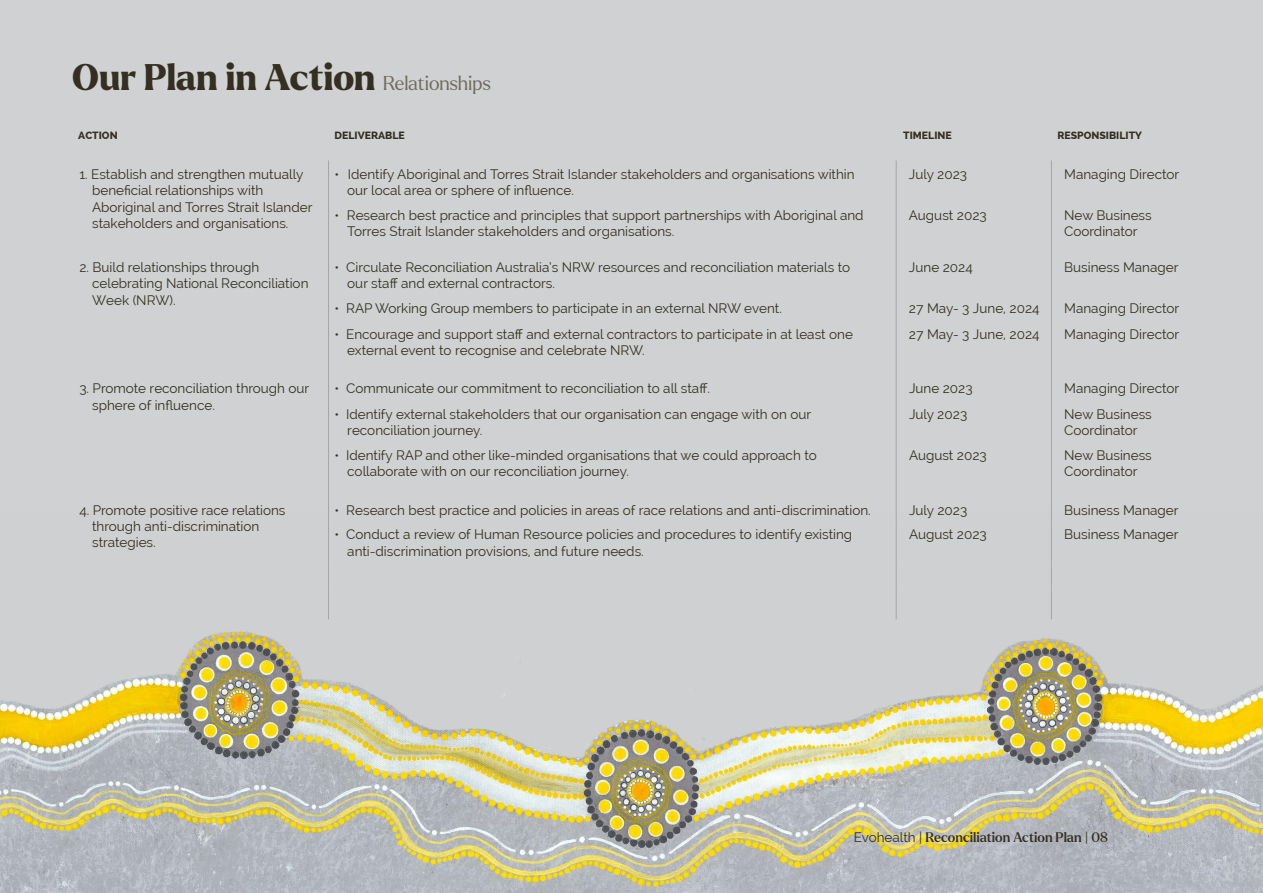
<style>
.page{position:relative;width:1263px;height:893px;background:#cfd1d2}
.page>*{position:absolute;margin:0;border:0;box-sizing:border-box;transform-origin:0 0}
.t1{font:800 36px "Larken";color:#342f20}
.t2{font:13.5px/16.2px "Raleway";color:#342f20}
.t3{font:500 13.5px "Larken";color:#342f20}
.t4{font:800 10.5px "Raleway";color:#342f20}
.s1{font-weight:300;font-size:19.5px;color:#70695d}
.s2{font-family:"Raleway";font-weight:400}
.s3{font-weight:400}
</style>
<div class="page">
<img style="left:0;top:511px;width:1263px;height:382px">
<hr style="left:328px;top:161px;width:1px;height:40px;background:#a5a7aa">
<hr style="left:896px;top:161px;width:1px;height:40px;background:#a5a7aa">
<hr style="left:1051px;top:161px;width:1px;height:40px;background:#a5a7aa">
<hr style="left:328px;top:201px;width:1px;height:52px;background:#a5a7aa">
<hr style="left:896px;top:201px;width:1px;height:52px;background:#a5a7aa">
<hr style="left:1051px;top:201px;width:1px;height:52px;background:#a5a7aa">
<hr style="left:328px;top:253px;width:1px;height:41px;background:#a5a7aa">
<hr style="left:896px;top:253px;width:1px;height:41px;background:#a5a7aa">
<hr style="left:1051px;top:253px;width:1px;height:41px;background:#a5a7aa">
<svg style="left:328px;top:294px;width:1px;height:26px"></svg>
<svg style="left:896px;top:294px;width:1px;height:26px"></svg>
<svg style="left:1051px;top:294px;width:1px;height:26px"></svg>
<hr style="left:328px;top:320px;width:1px;height:55px;background:#a5a7aa">
<hr style="left:896px;top:320px;width:1px;height:55px;background:#a5a7aa">
<hr style="left:1051px;top:320px;width:1px;height:55px;background:#a5a7aa">
<svg style="left:328px;top:375px;width:1px;height:25px"></svg>
<svg style="left:896px;top:375px;width:1px;height:25px"></svg>
<svg style="left:1051px;top:375px;width:1px;height:25px"></svg>
<hr style="left:328px;top:400px;width:1px;height:41px;background:#a5a7aa">
<hr style="left:896px;top:400px;width:1px;height:41px;background:#a5a7aa">
<hr style="left:1051px;top:400px;width:1px;height:41px;background:#a5a7aa">
<hr style="left:328px;top:441px;width:1px;height:55px;background:#a5a7aa">
<hr style="left:896px;top:441px;width:1px;height:55px;background:#a5a7aa">
<hr style="left:1051px;top:441px;width:1px;height:55px;background:#a5a7aa">
<svg style="left:328px;top:496px;width:1px;height:25px"></svg>
<svg style="left:896px;top:496px;width:1px;height:25px"></svg>
<svg style="left:1051px;top:496px;width:1px;height:25px"></svg>
<hr style="left:328px;top:521px;width:1px;height:40px;background:#a5a7aa">
<hr style="left:896px;top:521px;width:1px;height:40px;background:#a5a7aa">
<hr style="left:1051px;top:521px;width:1px;height:40px;background:#a5a7aa">
<svg style="left:328px;top:561px;width:1px;height:58px"></svg>
<svg style="left:896px;top:561px;width:1px;height:58px"></svg>
<svg style="left:1051px;top:561px;width:1px;height:58px"></svg>
<h1 class="t1" style="left:72px;top:54px;width:420px">Our Plan in Action <span class="s1">Relationships</span></h1>
<p class="t4" style="left:78px;top:130px;width:41px">ACTION</p>
<p class="t4" style="left:334px;top:130px;width:72px">DELIVERABLE</p>
<p class="t4" style="left:903px;top:130px;width:50px">TIMELINE</p>
<p class="t4" style="left:1057px;top:130px;width:86px">RESPONSIBILITY</p>
<p class="t2" style="left:92px;top:166px;width:222px;text-indent:-13px">1. Establish and strengthen mutually beneficial relationships with Aboriginal and Torres Strait Islander stakeholders and organisations.</p>
<p class="t2" style="left:347px;top:166px;width:509px;text-indent:-13px">• Identify Aboriginal and Torres Strait Islander stakeholders and organisations within our local area or sphere of influence.</p>
<p class="t2" style="left:909px;top:166px;width:60px">July 2023</p>
<p class="t2" style="left:1064px;top:166px;width:117px">Managing Director</p>
<p class="t2" style="left:347px;top:207px;width:518px;text-indent:-13px">• Research best practice and principles that support partnerships with Aboriginal and<br>Torres Strait Islander stakeholders and organisations.</p>
<p class="t2" style="left:909px;top:207px;width:79px">August 2023</p>
<p class="t2" style="left:1064px;top:207px;width:89px">New Business<br>Coordinator</p>
<p class="t2" style="left:92px;top:259px;width:218px;text-indent:-13px">2. Build relationships through celebrating National Reconciliation<br>Week (NRW).</p>
<p class="t2" style="left:347px;top:259px;width:504px;text-indent:-13px">• Circulate Reconciliation Australia’s NRW resources and reconciliation materials to our staff and external contractors.</p>
<p class="t2" style="left:909px;top:259px;width:65px">June 2024</p>
<p class="t2" style="left:1064px;top:259px;width:116px">Business Manager</p>
<p class="t2" style="left:334px;top:300px;width:449px">• RAP Working Group members to participate in an external NRW event.</p>
<p class="t2" style="left:909px;top:300px;width:132px">27 May- 3 June, 2024</p>
<p class="t2" style="left:1064px;top:300px;width:117px">Managing Director</p>
<p class="t2" style="left:347px;top:326px;width:507px;text-indent:-13px">• Encourage and support staff and external contractors to participate in at least one external event to recognise and celebrate NRW.</p>
<p class="t2" style="left:909px;top:326px;width:132px">27 May- 3 June, 2024</p>
<p class="t2" style="left:1064px;top:326px;width:117px">Managing Director</p>
<p class="t2" style="left:92px;top:380px;width:219px;text-indent:-13px">3. Promote reconciliation through our sphere of influence.</p>
<p class="t2" style="left:334px;top:380px;width:377px">• Communicate our commitment to reconciliation to all staff.</p>
<p class="t2" style="left:909px;top:380px;width:65px">June 2023</p>
<p class="t2" style="left:1064px;top:380px;width:117px">Managing Director</p>
<p class="t2" style="left:347px;top:406px;width:465px;text-indent:-13px">• Identify external stakeholders that our organisation can engage with on our reconciliation journey.</p>
<p class="t2" style="left:909px;top:406px;width:60px">July 2023</p>
<p class="t2" style="left:1064px;top:406px;width:89px">New Business<br>Coordinator</p>
<p class="t2" style="left:347px;top:447px;width:471px;text-indent:-13px">• Identify RAP and other like-minded organisations that we could approach to collaborate with on our reconciliation journey.</p>
<p class="t2" style="left:909px;top:447px;width:79px">August 2023</p>
<p class="t2" style="left:1064px;top:447px;width:89px">New Business<br>Coordinator</p>
<p class="t2" style="left:92px;top:502px;width:195px;text-indent:-13px">4. Promote positive race relations through anti-discrimination strategies.</p>
<p class="t2" style="left:335px;top:502px;width:538px">• Research best practice and policies in areas of race relations and anti-discrimination.</p>
<p class="t2" style="left:909px;top:502px;width:60px">July 2023</p>
<p class="t2" style="left:1064px;top:502px;width:116px">Business Manager</p>
<p class="t2" style="left:347px;top:526px;width:506px;text-indent:-13px">• Conduct a review of Human Resource policies and procedures to identify existing anti-discrimination provisions, and future needs.</p>
<p class="t2" style="left:909px;top:526px;width:79px">August 2023</p>
<p class="t2" style="left:1064px;top:526px;width:116px">Business Manager</p>
<p class="t3" style="left:854px;top:828px;width:256px"><span class="s2">Evohealth |</span> Reconciliation Action Plan <span class="s2">|</span> <span class="s3">08</span></p>
</div>
